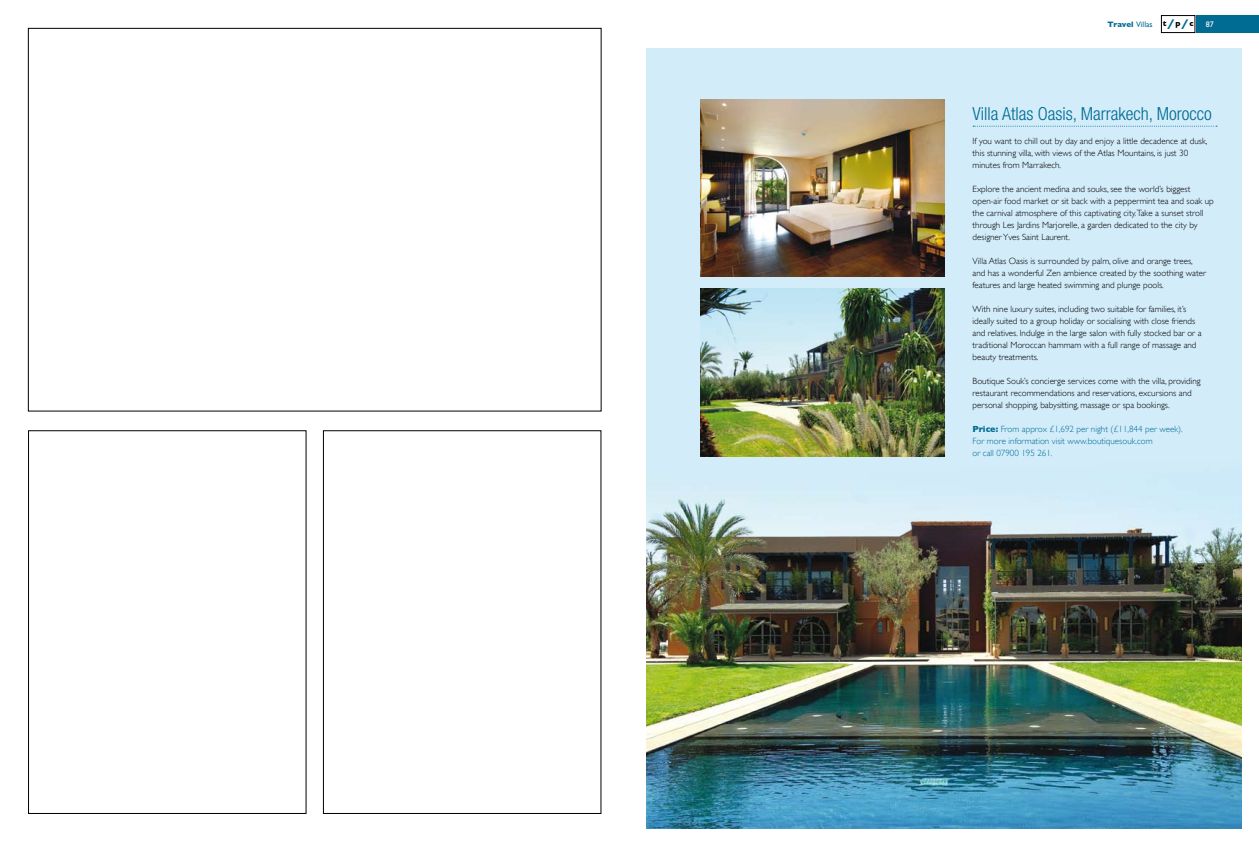
<style>
.page{position:relative;width:1259px;height:842px;background:#fff}
.page>*{position:absolute;margin:0;border:0;box-sizing:border-box;transform-origin:0 0}
.t1{font:300 condensed 18px "Helvetica Neue";color:#006b93}
.t2{font:300 9px/12px "Gill Sans";color:#000}
.t3{font:300 9px/12px "Gill Sans";color:#006b93}
.t4{font:700 8px "Gill Sans";letter-spacing:-.015em;color:#006b93}
.t5{font:700 8px "Gill Sans";color:#000}
.t6{font:8px "Gill Sans";color:#fff}
.s1{font-weight:400}
.s2{font-size:14px;color:#006b93}
.s3{font-weight:700}
</style>
<div class="page">
<div style="left:28px;top:431px;width:278px;height:383px;border:1px solid #000"></div>
<div style="left:323px;top:431px;width:278px;height:383px;border:1px solid #000"></div>
<div style="left:1196px;top:15px;width:63px;height:17px;background:#006b93"></div>
<div style="left:1161px;top:15px;width:34px;height:18px;border:1px solid #000"></div>
<img style="left:646px;top:48px;width:596px;height:780px">
<img style="left:700px;top:99px;width:244px;height:177px">
<img style="left:700px;top:288px;width:244px;height:168px">
<svg style="left:973px;top:126px;width:244px;height:1px"></svg>
<p class="t4" style="left:1107px;top:19px;width:47px">Travel <span class="s1">Villas</span></p>
<p class="t5" style="left:1162px;top:19px;width:32px">t<span class="s2">/</span>p<span class="s2">/</span>c</p>
<p class="t6" style="left:1205px;top:19px;width:9px">87</p>
<h1 class="t1" style="left:972px;top:103px;width:241px">Villa Atlas Oasis, Marrakech, Morocco</h1>
<p class="t2" style="left:972px;top:135px;width:236px">If you want to chill out by day and enjoy a little decadence at dusk, this stunning villa, with views of the Atlas Mountains, is just 30 minutes from Marrakech.</p>
<p class="t2" style="left:972px;top:183px;width:243px">Explore the ancient medina and souks, see the world’s biggest open-air food market or sit back with a peppermint tea and soak up the carnival atmosphere of this captivating city.Take a sunset stroll through Les Jardins Marjorelle, a garden dedicated to the city by designer Yves Saint Laurent.</p>
<p class="t2" style="left:972px;top:255px;width:235px">Villa Atlas Oasis is surrounded by palm, olive and orange trees, and has a wonderful Zen ambience created by the soothing water features and large heated swimming and plunge pools.</p>
<p class="t2" style="left:972px;top:303px;width:230px">With nine luxury suites, including two suitable for families, it’s ideally suited to a group holiday or socialising with close friends and relatives. Indulge in the large salon with fully stocked bar or a traditional Moroccan hammam with a full range of massage and beauty treatments.</p>
<p class="t2" style="left:972px;top:375px;width:230px">Boutique Souk’s concierge services come with the villa, providing restaurant recommendations and reservations, excursions and personal shopping, babysitting, massage or spa bookings.</p>
<p class="t3" style="left:972px;top:423px;width:212px"><span class="s3">Price:</span> From approx £1,692 per night (£11,844 per week).<br>For more information visit www.boutiquesouk.com<br>or call 07900 195 261.</p>
</div>
